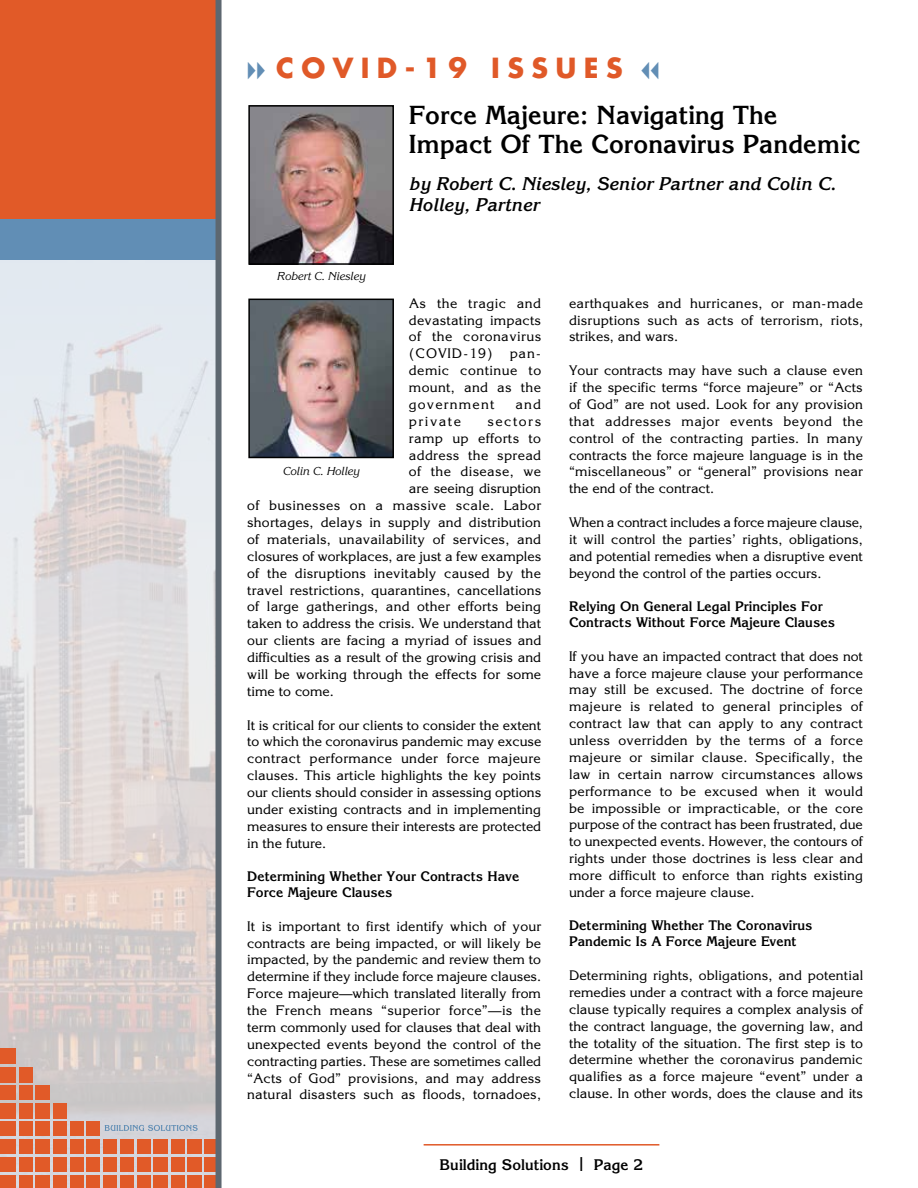
<style>
.page{position:relative;width:918px;height:1188px;background:#fff}
.page>*{position:absolute;margin:0;border:0;box-sizing:border-box;transform-origin:0 0}
.t1{font:700 27px "Futura Std";letter-spacing:.275em;color:#e05928}
.t2{font:700 25.5px/29.2px "Korinna";color:#000}
.t3{font:italic 700 18px/21px "Korinna";color:#000}
.t4{font:700 15px "Korinna";color:#000}
.t5{font:13.5px/16.8px "Korinna";letter-spacing:.015em;color:#000;text-align:justify}
.t6{font:700 13.5px/16.2px "Korinna";color:#000}
.t7{font:13.5px "Korinna";letter-spacing:.115em;color:#000}
.t8{font:italic 11.25px "Korinna";color:#000}
.s1{color:#628eb5}
.s2{font-size:19.5px}
</style>
<div class="page">
<img style="left:0;top:260px;width:216px;height:928px">
<hr style="left:424px;top:1144px;width:235px;height:2px;background:#e05928">
<div style="left:0;top:0;width:219px;height:226px;background:#e15a28"></div>
<div style="left:0;top:220px;width:220px;height:40px;background:#618eb5"></div>
<div style="left:0;top:1048px;width:16px;height:16px;background:#e15a28"></div>
<div style="left:0;top:1067px;width:16px;height:15px;background:#e15a28"></div>
<div style="left:19px;top:1067px;width:14px;height:15px;background:#e15a28"></div>
<div style="left:36px;top:1086px;width:14px;height:14px;background:#e15a28"></div>
<div style="left:19px;top:1086px;width:14px;height:14px;background:#e15a28"></div>
<div style="left:0;top:1086px;width:16px;height:14px;background:#e15a28"></div>
<div style="left:0;top:1103px;width:16px;height:15px;background:#e15a28"></div>
<div style="left:0;top:1122px;width:16px;height:14px;background:#e15a28"></div>
<div style="left:0;top:1140px;width:16px;height:14px;background:#e15a28"></div>
<div style="left:0;top:1157px;width:16px;height:15px;background:#e15a28"></div>
<div style="left:0;top:1176px;width:16px;height:12px;background:#e15a28"></div>
<div style="left:19px;top:1103px;width:14px;height:15px;background:#e15a28"></div>
<div style="left:36px;top:1103px;width:14px;height:15px;background:#e15a28"></div>
<div style="left:53px;top:1103px;width:14px;height:15px;background:#e15a28"></div>
<div style="left:70px;top:1122px;width:14px;height:14px;background:#e15a28"></div>
<div style="left:53px;top:1122px;width:14px;height:14px;background:#e15a28"></div>
<div style="left:36px;top:1122px;width:14px;height:14px;background:#e15a28"></div>
<div style="left:19px;top:1122px;width:14px;height:14px;background:#e15a28"></div>
<div style="left:19px;top:1140px;width:14px;height:14px;background:#e15a28"></div>
<div style="left:36px;top:1140px;width:14px;height:14px;background:#e15a28"></div>
<div style="left:53px;top:1140px;width:14px;height:14px;background:#e15a28"></div>
<div style="left:70px;top:1140px;width:14px;height:14px;background:#e15a28"></div>
<div style="left:87px;top:1140px;width:13px;height:14px;background:#e15a28"></div>
<div style="left:103px;top:1140px;width:14px;height:14px;background:#e15a28"></div>
<div style="left:121px;top:1140px;width:13px;height:14px;background:#e15a28"></div>
<div style="left:137px;top:1140px;width:14px;height:14px;background:#e15a28"></div>
<div style="left:154px;top:1140px;width:14px;height:14px;background:#e15a28"></div>
<div style="left:171px;top:1140px;width:14px;height:14px;background:#e15a28"></div>
<div style="left:188px;top:1140px;width:14px;height:14px;background:#e15a28"></div>
<div style="left:205px;top:1140px;width:12px;height:14px;background:#e15a28"></div>
<div style="left:19px;top:1157px;width:14px;height:15px;background:#e15a28"></div>
<div style="left:36px;top:1157px;width:14px;height:15px;background:#e15a28"></div>
<div style="left:53px;top:1157px;width:14px;height:15px;background:#e15a28"></div>
<div style="left:70px;top:1157px;width:14px;height:15px;background:#e15a28"></div>
<div style="left:87px;top:1157px;width:13px;height:15px;background:#e15a28"></div>
<div style="left:103px;top:1157px;width:14px;height:15px;background:#e15a28"></div>
<div style="left:121px;top:1157px;width:13px;height:15px;background:#e15a28"></div>
<div style="left:137px;top:1157px;width:14px;height:15px;background:#e15a28"></div>
<div style="left:154px;top:1157px;width:14px;height:15px;background:#e15a28"></div>
<div style="left:171px;top:1157px;width:14px;height:15px;background:#e15a28"></div>
<div style="left:188px;top:1157px;width:14px;height:15px;background:#e15a28"></div>
<div style="left:205px;top:1157px;width:12px;height:15px;background:#e15a28"></div>
<div style="left:19px;top:1176px;width:14px;height:12px;background:#e15a28"></div>
<div style="left:36px;top:1176px;width:14px;height:12px;background:#e15a28"></div>
<div style="left:53px;top:1176px;width:14px;height:12px;background:#e15a28"></div>
<div style="left:70px;top:1176px;width:14px;height:12px;background:#e15a28"></div>
<div style="left:87px;top:1176px;width:13px;height:12px;background:#e15a28"></div>
<div style="left:103px;top:1176px;width:14px;height:12px;background:#e15a28"></div>
<div style="left:121px;top:1176px;width:13px;height:12px;background:#e15a28"></div>
<div style="left:137px;top:1176px;width:14px;height:12px;background:#e15a28"></div>
<div style="left:154px;top:1176px;width:14px;height:12px;background:#e15a28"></div>
<div style="left:171px;top:1176px;width:14px;height:12px;background:#e15a28"></div>
<div style="left:188px;top:1176px;width:14px;height:12px;background:#e15a28"></div>
<div style="left:205px;top:1176px;width:12px;height:12px;background:#e15a28"></div>
<div style="left:87px;top:1122px;width:13px;height:14px;background:#e15a28"></div>
<div style="left:216px;top:0;width:6px;height:1188px;background:#5d6770"></div>
<svg style="left:105px;top:1125px;width:93px;height:6px"></svg>
<img style="left:251px;top:108px;width:140px;height:154px">
<div style="left:248px;top:105px;width:146px;height:160px;border:2px solid #000"></div>
<img style="left:251px;top:302px;width:140px;height:153px">
<div style="left:248px;top:299px;width:146px;height:159px;border:2px solid #000"></div>
<h1 class="t1" style="left:247px;top:50px;width:414px"><span class="s1">◆◆</span> COVID-19 ISSUES <span class="s1">▼▼</span></h1>
<p class="t8" style="left:277px;top:270px;width:90px">Robert C. Niesley</p>
<h2 class="t2" style="left:409px;top:100px;width:453px">Force Majeure: Navigating The<br>Impact Of The Coronavirus Pandemic</h2>
<h3 class="t3" style="left:409px;top:174px;width:428px">by Robert C. Niesley, Senior Partner and Colin C.<br>Holley, Partner</h3>
<p class="t5" style="left:409px;top:294px;width:134px">As the tragic and devastating impacts of the coronavirus (COVID-19) pan&shy;demic continue to mount, and as the government</p>
<p class="t5" style="left:516px;top:396px;width:27px">and</p>
<p class="t7" style="left:409px;top:413px;width:54px">private</p>
<p class="t7" style="left:487px;top:413px;width:55px">sectors</p>
<p class="t5" style="left:409px;top:429px;width:134px">ramp up efforts to</p>
<p class="t5" style="left:409px;top:446px;width:134px">address the spread</p>
<p class="t5" style="left:409px;top:463px;width:134px">of the disease, we</p>
<p class="t5" style="left:409px;top:480px;width:134px">are seeing disruption</p>
<p class="t5" style="left:247px;top:497px;width:296px">of businesses on a massive scale. Labor</p>
<p class="t5" style="left:247px;top:514px;width:295px">shortages, delays in supply and distribution</p>
<p class="t5" style="left:247px;top:531px;width:295px">of materials, unavailability of services, and</p>
<p class="t5" style="left:247px;top:548px;width:295px">closures of workplaces, are just a few examples</p>
<p class="t5" style="left:247px;top:564px;width:295px">of the disruptions inevitably caused by the</p>
<p class="t5" style="left:247px;top:581px;width:296px">travel restrictions, quarantines, cancellations</p>
<p class="t5" style="left:247px;top:598px;width:295px">of large gatherings, and other efforts being</p>
<p class="t5" style="left:247px;top:615px;width:295px">taken to address the crisis. We understand that</p>
<p class="t5" style="left:247px;top:632px;width:296px">our clients are facing a myriad of issues and</p>
<p class="t5" style="left:247px;top:649px;width:295px">difficulties as a result of the growing crisis and</p>
<p class="t5" style="left:247px;top:666px;width:296px">will be working through the effects for some</p>
<p class="t5" style="left:247px;top:683px;width:88px">time to come.</p>
<p class="t5" style="left:247px;top:716px;width:296px">It is critical for our clients to consider the extent to which the coronavirus pandemic may excuse contract performance under force majeure clauses. This article highlights the key points our clients should consider in assessing options under existing contracts and in implementing measures to ensure their interests are protected in the future.</p>
<p class="t6" style="left:247px;top:868px;width:274px">Determining Whether Your Contracts Have<br>Force Majeure Clauses</p>
<p class="t5" style="left:247px;top:917px;width:296px">It is important to first identify which of your contracts are being impacted, or will likely be impacted, by the pandemic and review them to determine if they include force majeure clauses.<br>Force majeure—which translated literally from the French means “superior force”—is the term commonly used for clauses that deal with unexpected events beyond the control of the contracting parties. These are sometimes called “Acts of God” provisions, and may address natural disasters such as floods, tornadoes,</p>
<p class="t8" style="left:282px;top:464px;width:79px">Colin C. Holley</p>
<p class="t5" style="left:569px;top:294px;width:296px">earthquakes and hurricanes, or man-made disruptions such as acts of terrorism, riots, strikes, and wars.</p>
<p class="t5" style="left:569px;top:362px;width:296px">Your contracts may have such a clause even if the specific terms “force majeure” or “Acts of God” are not used. Look for any provision that addresses major events beyond the control of the contracting parties. In many contracts the force majeure language is in the “miscellaneous” or “general” provisions near the end of the contract.</p>
<p class="t5" style="left:569px;top:514px;width:295px">When a contract includes a force majeure clause, it will control the parties’ rights, obligations, and potential remedies when a disruptive event beyond the control of the parties occurs.</p>
<p class="t6" style="left:569px;top:598px;width:267px">Relying On General Legal Principles For<br>Contracts Without Force Majeure Clauses</p>
<p class="t5" style="left:569px;top:647px;width:296px">If you have an impacted contract that does not have a force majeure clause your performance may still be excused. The doctrine of force majeure is related to general principles of contract law that can apply to any contract unless overridden by the terms of a force majeure or similar clause. Specifically, the law in certain narrow circumstances allows performance to be excused when it would be impossible or impracticable, or the core purpose of the contract has been frustrated, due to unexpected events. However, the contours of rights under those doctrines is less clear and more difficult to enforce than rights existing under a force majeure clause.</p>
<p class="t6" style="left:569px;top:917px;width:245px">Determining Whether The Coronavirus<br>Pandemic Is A Force Majeure Event</p>
<p class="t5" style="left:569px;top:967px;width:296px">Determining rights, obligations, and potential remedies under a contract with a force majeure clause typically requires a complex analysis of the contract language, the governing law, and the totality of the situation. The first step is to determine whether the coronavirus pandemic qualifies as a force majeure “event” under a clause. In other words, does the clause and its</p>
<p class="t4" style="left:440px;top:1155px;width:205px">Building Solutions <span class="s2">|</span> Page 2</p>
</div>
